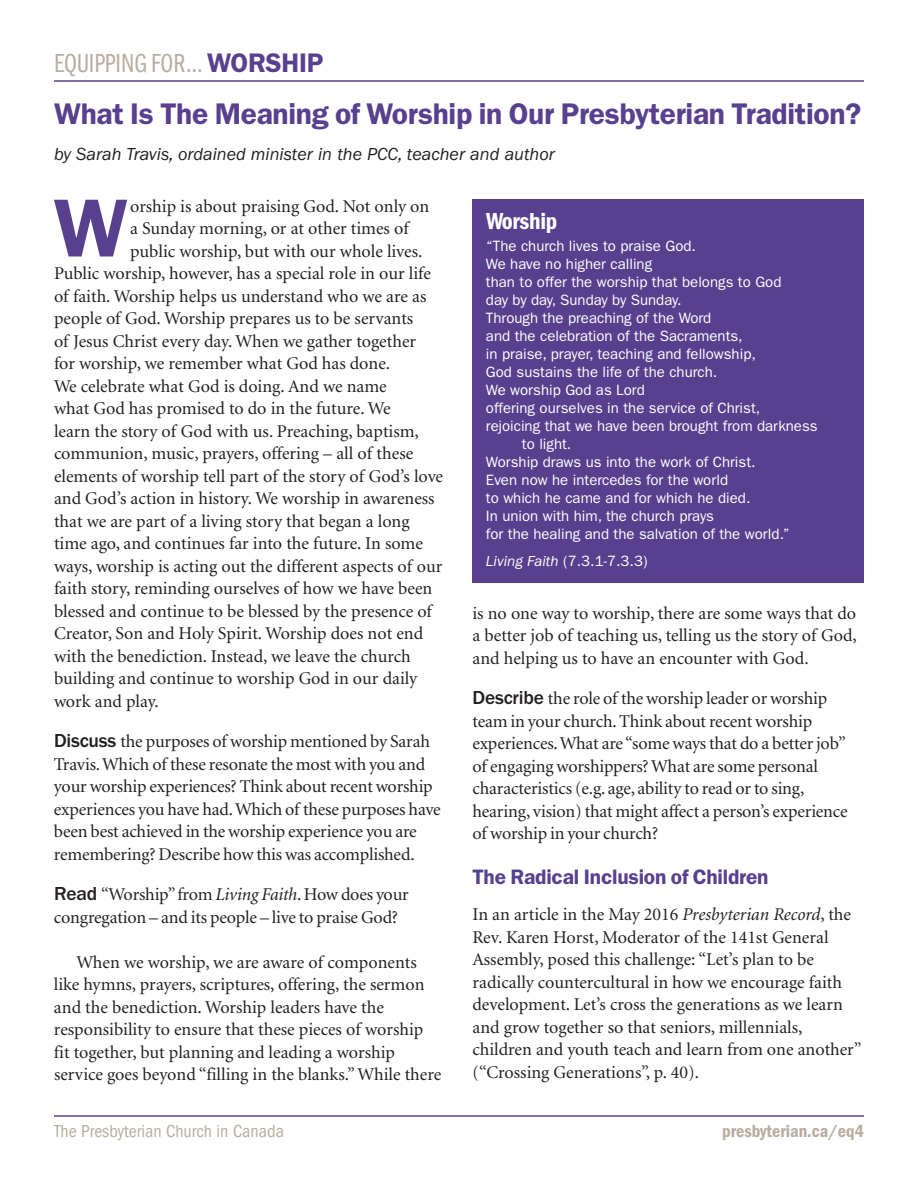
<style>
.page{position:relative;width:918px;height:1188px;background:#fff}
.page>*{position:absolute;margin:0;border:0;box-sizing:border-box;transform-origin:0 0}
.t1{font:600 82.8px "Franklin Gothic";color:#58408f}
.t2{font:600 30px "Franklin Gothic";letter-spacing:-.01em;color:#58408f}
.t3{font:27px "Franklin Gothic Book Cmpr";color:#b8ad9f}
.t4{font:600 condensed 24px "Franklin Gothic";letter-spacing:-.01em;color:#fff}
.t5{font:600 21px "Franklin Gothic";letter-spacing:-.01em;color:#58408f}
.t6{font:18px/22.5px "Minion";color:#231f20}
.t7{font:italic 18px "Franklin Gothic";color:#231f20}
.t8{font:condensed 18px "Franklin Gothic";color:#b8ad9f}
.t9{font:600 condensed 18px "Franklin Gothic";color:#b8ad9f}
.t10{font:15px "Franklin Gothic";color:#fff}
.s1{font-family:"Franklin Gothic";font-weight:600;color:#58408f}
.s2{font-family:"Franklin Gothic";font-weight:500;font-size:19.5px}
.s3{font-style:italic}
</style>
<div class="page">
<hr style="left:54px;top:1115px;width:810px;height:2px;background:#58408f">
<hr style="left:54px;top:80px;width:810px;height:2px;background:#58408f">
<div style="left:472px;top:200px;width:392px;height:384px;background:#58408f"></div>
<h3 class="t3" style="left:54px;top:54px;width:271px">EQUIPPING FOR… <span class="s1">WORSHIP</span></h3>
<h2 class="t2" style="left:54px;top:103px;width:809px">What Is The Meaning of Worship in Our Presbyterian Tradition?</h2>
<p class="t7" style="left:54px;top:148px;width:502px">by Sarah Travis, ordained minister in the PCC, teacher and author</p>
<h1 class="t1" style="left:54px;top:200px;width:76px">W</h1>
<p class="t6" style="left:130px;top:196px;width:301px">orship is about praising God. Not only on</p>
<p class="t6" style="left:130px;top:218px;width:280px">a Sunday morning, or at other times of</p>
<p class="t6" style="left:130px;top:241px;width:294px">public worship, but with our whole lives.</p>
<p class="t6" style="left:54px;top:263px;width:378px">Public worship, however, has a special role in our life</p>
<p class="t6" style="left:54px;top:286px;width:374px">of faith. Worship helps us understand who we are as</p>
<p class="t6" style="left:54px;top:308px;width:361px">people of God. Worship prepares us to be servants</p>
<p class="t6" style="left:54px;top:331px;width:364px">of Jesus Christ every day. When we gather together</p>
<p class="t6" style="left:54px;top:353px;width:338px">for worship, we remember what God has done.</p>
<p class="t6" style="left:54px;top:376px;width:334px">We celebrate what God is doing. And we name</p>
<p class="t6" style="left:54px;top:398px;width:338px">what God has promised to do in the future. We</p>
<p class="t6" style="left:54px;top:421px;width:366px">learn the story of God with us. Preaching, baptism,</p>
<p class="t6" style="left:54px;top:443px;width:361px">communion, music, prayers, offering – all of these</p>
<p class="t6" style="left:54px;top:466px;width:391px">elements of worship tell part of the story of God’s love</p>
<p class="t6" style="left:54px;top:488px;width:382px">and God’s action in history. We worship in awareness</p>
<p class="t6" style="left:54px;top:511px;width:357px">that we are part of a living story that began a long</p>
<p class="t6" style="left:54px;top:533px;width:371px">time ago, and continues far into the future. In some</p>
<p class="t6" style="left:54px;top:556px;width:390px">ways, worship is acting out the different aspects of our</p>
<p class="t6" style="left:54px;top:578px;width:380px">faith story, reminding ourselves of how we have been</p>
<p class="t6" style="left:54px;top:601px;width:379px">blessed and continue to be blessed by the presence of</p>
<p class="t6" style="left:54px;top:623px;width:371px">Creator, Son and Holy Spirit. Worship does not end</p>
<p class="t6" style="left:54px;top:646px;width:358px">with the benediction. Instead, we leave the church</p>
<p class="t6" style="left:54px;top:668px;width:365px">building and continue to worship God in our daily</p>
<p class="t6" style="left:54px;top:691px;width:106px">work and play.</p>
<p class="t6" style="left:54px;top:731px;width:388px"><span class="s2">Discuss</span> the purposes of worship mentioned by Sarah Travis.Which of these resonate the most with you and your worship experiences? Think about recent worship experiences you have had.Which of these purposes have been best achieved in the worship experience you are remembering? Describe how this was accomplished.</p>
<p class="t6" style="left:54px;top:884px;width:356px"><span class="s2">Read</span> “Worship”from <span class="s3">Living Faith</span>.How does your congregation – and its people – live to praise God?</p>
<p class="t6" style="left:54px;top:952px;width:389px;text-indent:22px">When we worship, we are aware of components like hymns, prayers, scriptures, offering, the sermon and the benediction. Worship leaders have the responsibility to ensure that these pieces of worship fit together, but planning and leading a worship service goes beyond “filling in the blanks.”While there</p>
<h3 class="t4" style="left:486px;top:213px;width:73px">Worship</h3>
<p class="t10" style="left:486px;top:241px;width:212px">“The church lives to praise God.</p>
<p class="t10" style="left:486px;top:259px;width:168px">We have no higher calling</p>
<p class="t10" style="left:486px;top:277px;width:297px">than to offer the worship that belongs to God</p>
<p class="t10" style="left:486px;top:295px;width:197px">day by day, Sunday by Sunday.</p>
<p class="t10" style="left:486px;top:313px;width:227px">Through the preaching of the Word</p>
<p class="t10" style="left:486px;top:331px;width:258px">and the celebration of the Sacraments,</p>
<p class="t10" style="left:486px;top:349px;width:271px">in praise, prayer, teaching and fellowship,</p>
<p class="t10" style="left:486px;top:367px;width:233px">God sustains the life of the church.</p>
<p class="t10" style="left:486px;top:385px;width:160px">We worship God as Lord</p>
<p class="t10" style="left:486px;top:403px;width:276px">offering ourselves in the service of Christ,</p>
<p class="t10" style="left:486px;top:421px;width:333px">rejoicing that we have been brought from darkness</p>
<p class="t10" style="left:522px;top:439px;width:51px">to light.</p>
<p class="t10" style="left:486px;top:457px;width:271px">Worship draws us into the work of Christ.</p>
<p class="t10" style="left:486px;top:475px;width:244px">Even now he intercedes for the world</p>
<p class="t10" style="left:486px;top:493px;width:266px">to which he came and for which he died.</p>
<p class="t10" style="left:486px;top:511px;width:230px">In union with him, the church prays</p>
<p class="t10" style="left:486px;top:529px;width:305px">for the healing and the salvation of the world.”</p>
<p class="t10" style="left:486px;top:556px;width:163px"><span class="s3">Living Faith</span> (7.3.1-7.3.3)</p>
<p class="t6" style="left:473px;top:603px;width:386px;text-align:justify">is no one way to worship, there are some ways that do a better job of teaching us, telling us the story of God, and helping us to have an encounter with God.</p>
<p class="t6" style="left:472px;top:689px;width:377px"><span class="s2">Describe</span> the role of the worship leader or worship team in your church.Think about recent worship experiences.What are“some ways that do a better job” of engaging worshippers?What are some personal characteristics (e.g. age, ability to read or to sing, hearing, vision) that might affect a person’s experience of worship in your church?</p>
<p class="t5" style="left:472px;top:870px;width:298px">The Radical Inclusion of Children</p>
<p class="t6" style="left:472px;top:905px;width:391px">In an article in the May 2016 <span class="s3">Presbyterian Record</span>, the Rev. Karen Horst, Moderator of the 141st General Assembly, posed this challenge: “Let’s plan to be radically countercultural in how we encourage faith development. Let’s cross the generations as we learn and grow together so that seniors, millennials, children and youth teach and learn from one another” (“Crossing Generations”, p. 40).</p>
<p class="t8" style="left:54px;top:1125px;width:231px">The Presbyterian Church in Canada</p>
<p class="t9" style="left:722px;top:1125px;width:143px">presbyterian.ca/eq4</p>
</div>
